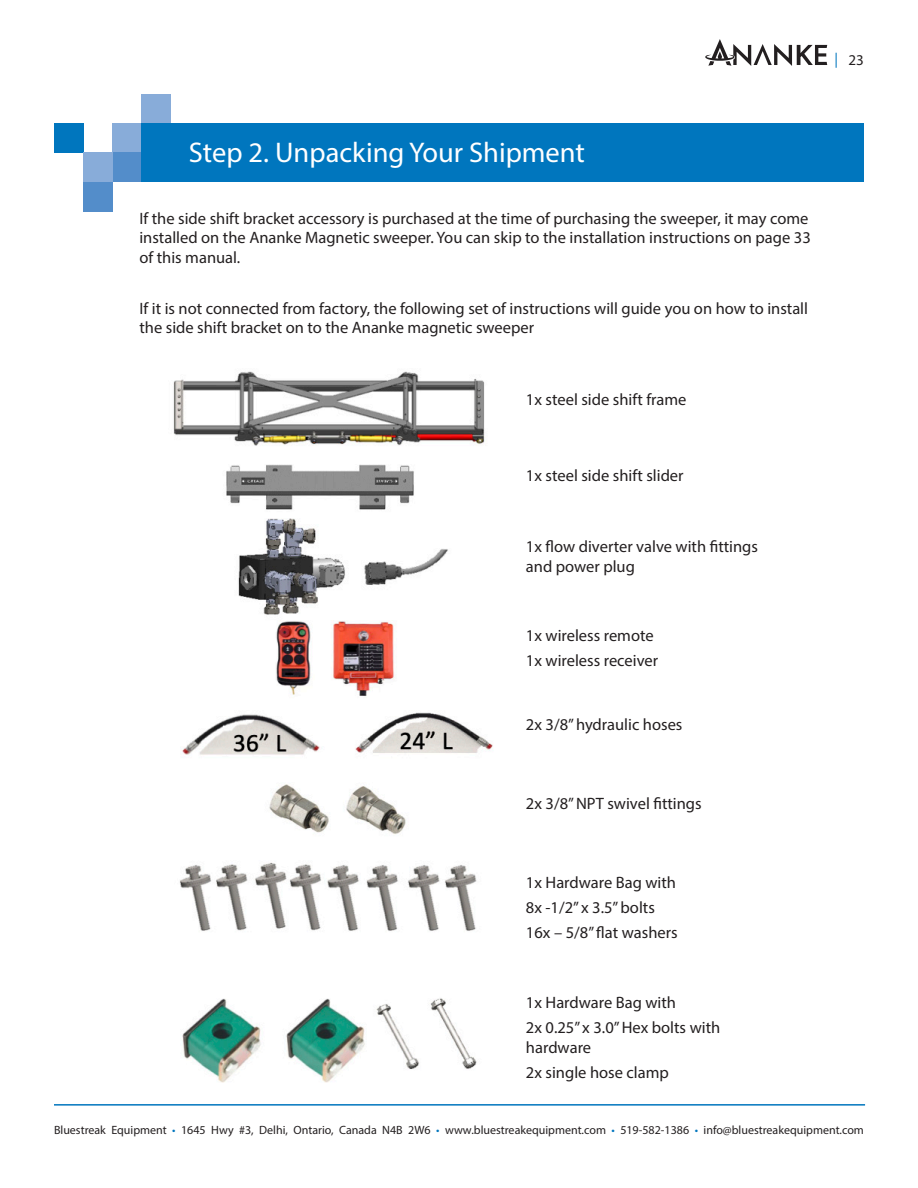
<style>
.page{position:relative;width:918px;height:1188px;background:#fff}
.page>*{position:absolute;margin:0;border:0;box-sizing:border-box;transform-origin:0 0}
.t1{font:28.5px "Myriad Pro";color:#fff}
.chart_body{font:16.5px/19.8px "Myriad Pro";color:#231f20}
.t2{font:15px "Myriad Pro";color:#231f20}
.t3{font:12px "Myriad Pro";color:#231f20}
.s1{color:#0076be}
</style>
<div class="page">
<hr style="left:54px;top:1104px;width:811px;height:2px;background:#0076be">
<svg style="left:705px;top:39px;width:122px;height:27px"></svg>
<div style="left:54px;top:124px;width:29px;height:29px;background:#0076be"></div>
<div style="left:112px;top:124px;width:30px;height:29px;background:#88acd9"></div>
<div style="left:112px;top:153px;width:30px;height:29px;background:#538dca"></div>
<div style="left:83px;top:153px;width:29px;height:29px;background:#88acd9"></div>
<div style="left:83px;top:182px;width:29px;height:29px;background:#538dca"></div>
<div style="left:142px;top:94px;width:29px;height:30px;background:#88acd9"></div>
<div style="left:142px;top:124px;width:722px;height:58px;background:#0076be"></div>
<img style="left:173px;top:371px;width:320px;height:712px">
<p class="t2" style="left:834px;top:51px;width:31px"><span class="s1">|</span> 23</p>
<p class="t1" style="left:189px;top:135px;width:398px">Step 2. Unpacking Your Shipment</p>
<p class="chart_body" style="left:139px;top:208px;width:673px">If the side shift bracket accessory is purchased at the time of purchasing the sweeper, it may come installed on the Ananke Magnetic sweeper. You can skip to the installation instructions on page 33 of this manual.</p>
<p class="chart_body" style="left:139px;top:298px;width:670px">If it is not connected from factory, the following set of instructions will guide you on how to install the side shift bracket on to the Ananke magnetic sweeper</p>
<p class="chart_body" style="left:526px;top:389px;width:162px">1x steel side shift frame</p>
<p class="chart_body" style="left:526px;top:465px;width:159px">1x steel side shift slider</p>
<p class="chart_body" style="left:526px;top:536px;width:234px">1x flow diverter valve with fittings and power plug</p>
<p class="chart_body" style="left:526px;top:625px;width:129px">1x wireless remote</p>
<p class="chart_body" style="left:526px;top:651px;width:134px">1x wireless receiver</p>
<p class="chart_body" style="left:526px;top:714px;width:158px">2x 3/8” hydraulic hoses</p>
<p class="chart_body" style="left:526px;top:793px;width:177px">2x 3/8” NPT swivel fittings</p>
<p class="chart_body" style="left:526px;top:872px;width:152px">1x Hardware Bag with</p>
<p class="chart_body" style="left:526px;top:898px;width:130px">8x -1/2” x 3.5” bolts</p>
<p class="chart_body" style="left:526px;top:923px;width:153px">16x – 5/8” flat washers</p>
<p class="chart_body" style="left:526px;top:992px;width:152px">1x Hardware Bag with</p>
<p class="chart_body" style="left:526px;top:1017px;width:196px">2x 0.25” x 3.0” Hex bolts with hardware</p>
<p class="chart_body" style="left:526px;top:1062px;width:144px">2x single hose clamp</p>
<p class="t3" style="left:54px;top:1123px;width:811px">Bluestreak Equipment <span class="s1">•</span> 1645 Hwy #3, Delhi, Ontario, Canada N4B 2W6 <span class="s1">•</span> www.bluestreakequipment.com <span class="s1">•</span> 519-582-1386 <span class="s1">•</span> info@bluestreakequipment.com</p>
</div>
